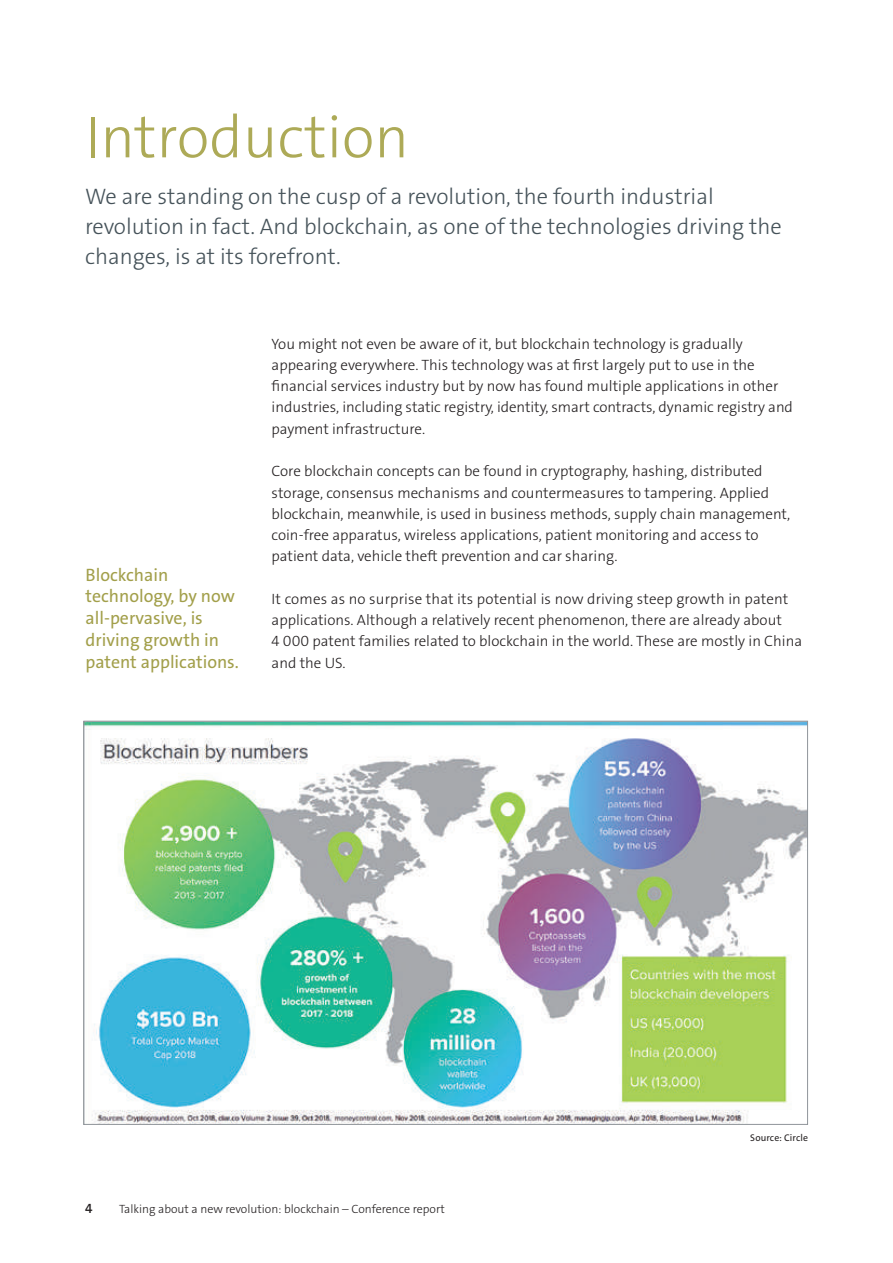
<style>
.page{position:relative;width:893px;height:1263px;background:#fff}
.page>*{position:absolute;margin:0;border:0;box-sizing:border-box;transform-origin:0 0}
.t1{font:60px "The Sans LP3 Lig";color:#adaa57}
.t2{font:22.5px/29.7px "The Sans LP3 Lig";color:#455259}
.t3{font:18px/21.8px "The Sans LP5 Plain";color:#a29f4a}
.t4{font:15px/21.3px "The Sans LP3 Lig";color:#231f20}
.t5{font:13.5px "The Sans LP6 Se Bld";color:#231f20}
.t6{font:12px "The Sans LP3 Lig";color:#231f20}
.t7{font:9.75px "The Sans LP5 Plain";letter-spacing:.01em;color:#231f20}
</style>
<div class="page">
<img style="left:85px;top:723px;width:721px;height:400px">
<h1 class="t1" style="left:85px;top:99px;width:326px">Introduction</h1>
<h2 class="t2" style="left:85px;top:182px;width:698px">We are standing on the cusp of a revolution, the fourth industrial revolution in fact. And blockchain, as one of the technologies driving the changes, is at its forefront.</h2>
<p class="t3" style="left:86px;top:564px;width:155px">Blockchain technology, by now all-pervasive, is driving growth in patent applications.</p>
<p class="t4" style="left:272px;top:333px;width:523px">You might not even be aware of it, but blockchain technology is gradually appearing everywhere. This technology was at first largely put to use in the financial services industry but by now has found multiple applications in other industries, including static registry, identity, smart contracts, dynamic registry and payment infrastructure.</p>
<p class="t4" style="left:272px;top:461px;width:520px">Core blockchain concepts can be found in cryptography, hashing, distributed storage, consensus mechanisms and countermeasures to tampering. Applied blockchain, meanwhile, is used in business methods, supply chain management, coin-free apparatus, wireless applications, patient monitoring and access to patient data, vehicle theft prevention and car sharing.</p>
<p class="t4" style="left:272px;top:588px;width:532px">It comes as no surprise that its potential is now driving steep growth in patent applications. Although a relatively recent phenomenon, there are already about<br>4 000 patent families related to blockchain in the world. These are mostly in China and the US.</p>
<p class="t7" style="left:750px;top:1132px;width:59px">Source: Circle</p>
<p class="t5" style="left:85px;top:1200px;width:9px">4</p>
<p class="t6" style="left:119px;top:1201px;width:327px">Talking about a new revolution: blockchain – Conference report</p>
</div>
